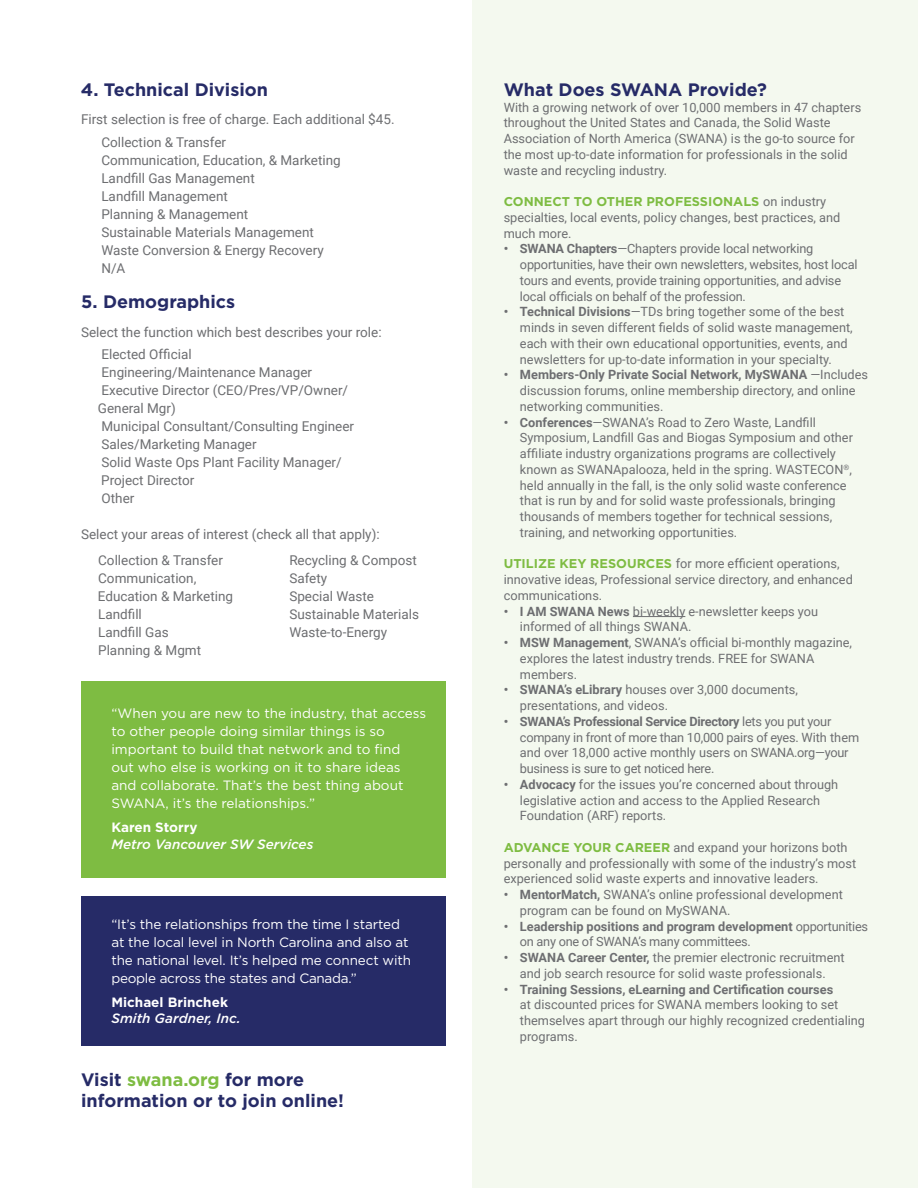
<style>
.page{position:relative;width:918px;height:1188px;background:#fff}
.page>*{position:absolute;margin:0;border:0;box-sizing:border-box;transform-origin:0 0}
.t1{font:700 18px/21px "Gotham";color:#262b67}
.t2{font:13.5px/18px "Roboto";color:#6d6e71}
.t3{font:13.5px/18px "Gotham";letter-spacing:-.01em;color:#fff}
.t4{font:italic 500 13.5px "Gotham";color:#fff}
.t5{font:700 13.5px "Gotham";color:#fff}
.t6{font:12.75px/15.8px "Roboto";color:#6d6e71}
.t7{font:12.75px/15.8px "Roboto";letter-spacing:-.02em;color:#6d6e71}
.t8{font:700 12.75px "Roboto";color:#6d6e71}
.t9{font:700 12.75px "Gotham";color:#7ebc42}
.s1{color:#7ebc42}
.s2{font-family:"Roboto";font-weight:400;color:#6d6e71}
.s3{font-weight:700}
.s4{font-family:"Gotham";font-weight:700;color:#7ebc42}
</style>
<div class="page">
<div style="left:472px;top:0;width:446px;height:1188px;background:#f4f9ef"></div>
<div style="left:81px;top:681px;width:364px;height:197px;background:#7ebc42"></div>
<div style="left:81px;top:896px;width:364px;height:150px;background:#262b67"></div>
<hr style="left:633px;top:616px;width:52px;height:1px;background:#6d6e71">
<h1 class="t1" style="left:81px;top:79px;width:189px">4. Technical Division</h1>
<p class="t2" style="left:101px;top:108px;width:295px;line-height:22.5px;text-indent:-20px">First selection is free of charge. Each additional $45.<br>Collection &amp; Transfer</p>
<p class="t2" style="left:101px;top:151px;width:241px">Communication, Education, &amp; Marketing<br>Landfill Gas Management<br>Landfill Management<br>Planning &amp; Management<br>Sustainable Materials Management<br>Waste Conversion &amp; Energy Recovery<br>N/A</p>
<h1 class="t1" style="left:81px;top:291px;width:156px">5. Demographics</h1>
<p class="t2" style="left:102px;top:320px;width:282px;line-height:22.5px;text-indent:-20px">Select the function which best describes your role:<br>Elected Official</p>
<p class="t2" style="left:98px;top:363px;width:258px">Engineering/Maintenance Manager<br>Executive Director (CEO/Pres/VP/Owner/<br>General Mgr)<br>Municipal Consultant/Consulting Engineer<br>Sales/Marketing Manager<br>Solid Waste Ops Plant Facility Manager/<br>Project Director<br>Other</p>
<p class="t2" style="left:98px;top:521px;width:283px;line-height:26px;text-indent:-17px">Select your areas of interest (check all that apply):<br>Collection &amp; Transfer</p>
<p class="t2" style="left:98px;top:569px;width:137px">Communication,<br>Education &amp; Marketing<br>Landfill<br>Landfill Gas<br>Planning &amp; Mgmt</p>
<p class="t2" style="left:289px;top:551px;width:131px">Recycling &amp; Compost<br>Safety<br>Special Waste<br>Sustainable Materials<br>Waste-to-Energy</p>
<p class="t3" style="left:111px;top:704px;width:316px">“When you are new to the industry, that access to other people doing similar things is so important to build that network and to find out who else is working on it to share ideas and collaborate. That’s the best thing about SWANA, it’s the relationships.”</p>
<p class="t5" style="left:111px;top:820px;width:88px">Karen Storry</p>
<p class="t4" style="left:111px;top:835px;width:204px">Metro Vancouver SW Services</p>
<p class="t3" style="left:111px;top:915px;width:301px">“It’s the relationships from the time I started at the local level in North Carolina and also at the national level. It’s helped me connect with people across the states and Canada.”</p>
<p class="t5" style="left:111px;top:994px;width:118px">Michael Brinchek</p>
<p class="t4" style="left:111px;top:1010px;width:131px">Smith Gardner, Inc.</p>
<h1 class="t1" style="left:81px;top:1069px;width:264px">Visit <span class="s1">swana.org</span> for more information or to join online!</h1>
<h1 class="t1" style="left:504px;top:79px;width:265px">What Does SWANA Provide?</h1>
<p class="t6" style="left:504px;top:99px;width:359px">With a growing network of over 10,000 members in 47 chapters throughout the United States and Canada, the Solid Waste Association of North America (SWANA) is the go-to source for the most up-to-date information for professionals in the solid waste and recycling industry.</p>
<p class="t9" style="left:504px;top:194px;width:324px">CONNECT TO OTHER PROFESSIONALS <span class="s2">on industry</span></p>
<p class="t6" style="left:504px;top:209px;width:338px">specialties, local events, policy changes, best practices, and much more.</p>
<p class="t6" style="left:520px;top:240px;width:339px;text-indent:-16px"><span class="s3">• SWANA Chapters</span>—Chapters provide local networking opportunities, have their own newsletters, websites, host local tours and events, provide training opportunities, and advise local officials on behalf of the profession.</p>
<p class="t6" style="left:520px;top:303px;width:334px;text-indent:-16px"><span class="s3">• Technical Divisions</span>—TDs bring together some of the best minds in seven different fields of solid waste management, each with their own educational opportunities, events, and newsletters for up-to-date information in your specialty.</p>
<p class="t6" style="left:520px;top:366px;width:350px;text-indent:-16px"><span class="s3">• Members-Only Private Social Network, MySWANA</span> —Includes discussion forums, online membership directory, and online networking communities.</p>
<p class="t6" style="left:520px;top:414px;width:335px;text-indent:-16px"><span class="s3">• Conferences</span>—SWANA’s Road to Zero Waste, Landfill Symposium, Landfill Gas and Biogas Symposium and other affiliate industry organizations programs are collectively known as SWANApalooza, held in the spring. WASTECON<sup>®</sup>, held annually in the fall, is the only solid waste conference that is run by and for solid waste professionals, bringing thousands of members together for technical sessions, training, and networking opportunities.</p>
<p class="t6" style="left:504px;top:555px;width:351px"><span class="s4">UTILIZE KEY RESOURCES</span> for more efficient operations, innovative ideas, Professional service directory, and enhanced communications.</p>
<p class="t6" style="left:520px;top:603px;width:300px;text-indent:-16px"><span class="s3">• I AM SWANA News</span> bi-weekly e-newsletter keeps you informed of all things SWANA.</p>
<p class="t6" style="left:520px;top:634px;width:334px;text-indent:-16px"><span class="s3">• MSW Management</span>, SWANA’s official bi-monthly magazine, explores the latest industry trends. FREE for SWANA members.</p>
<p class="t6" style="left:520px;top:681px;width:280px;text-indent:-16px"><span class="s3">• SWANA’s eLibrary</span> houses over 3,000 documents, presentations, and videos.</p>
<p class="t7" style="left:520px;top:713px;width:341px;text-indent:-16px"><span class="s3">• SWANA’s Professional Service Directory</span> lets you put your company in front of more than 10,000 pairs of eyes. With them and over 18,000 active monthly users on SWANA.org—your business is sure to get noticed here.</p>
<p class="t6" style="left:520px;top:776px;width:320px;text-indent:-16px"><span class="s3">• Advocacy</span> for the issues you’re concerned about through legislative action and access to the Applied Research<br>Foundation (ARF) reports.</p>
<p class="t6" style="left:504px;top:839px;width:354px"><span class="s4">ADVANCE YOUR CAREER</span> and expand your horizons both personally and professionally with some of the industry’s most experienced solid waste experts and innovative leaders.</p>
<p class="t6" style="left:520px;top:886px;width:325px;text-indent:-16px"><span class="s3">• MentorMatch,</span> SWANA’s online professional development program can be found on MySWANA.</p>
<p class="t7" style="left:520px;top:918px;width:350px;text-indent:-16px"><span class="s3">• Leadership positions and program development</span> opportunities on any one of SWANA’s many committees.</p>
<p class="t6" style="left:504px;top:949px;width:343px;text-align:center"><span class="s3">• SWANA Career Center,</span> the premier electronic recruitment and job search resource for solid waste professionals.</p>
<p class="t8" style="left:504px;top:980px;width:331px">• Training Sessions, eLearning and Certification courses</p>
<p class="t6" style="left:520px;top:996px;width:347px">at discounted prices for SWANA members looking to set themselves apart through our highly recognized credentialing programs.</p>
</div>
